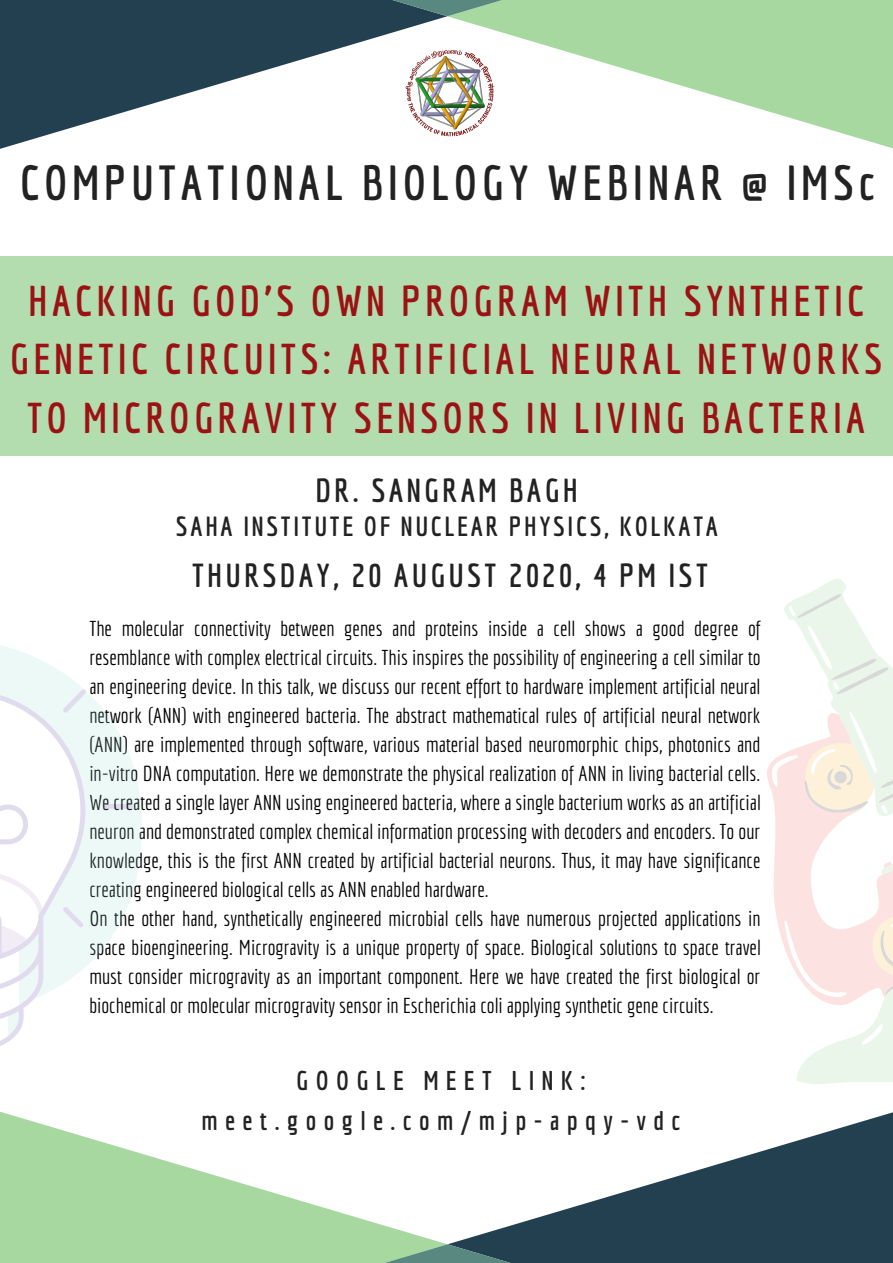
<style>
.page{position:relative;width:893px;height:1263px;background:#fff}
.page>*{position:absolute;margin:0;border:0;box-sizing:border-box;transform-origin:0 0}
.t1{font:700 48px "Economica";letter-spacing:.1em;color:#222}
.t2{font:700 42px/58.5px "Economica";letter-spacing:.1em;color:#9b1214;text-align:center}
.t3{font:700 32.47px "Economica";letter-spacing:.1em;color:#222}
.t4{font:700 27px "Economica";letter-spacing:.1em;color:#222}
.t5{font:700 26.47px/40.5px "Economica";letter-spacing:.28em;color:#222;text-align:center}
.t6{font:21px/29px "Economica";color:#000}
</style>
<div class="page">
<svg style="left:0;top:0;width:447px;height:149px;fill:#224050"></svg>
<svg style="left:447px;top:0;width:446px;height:149px;fill:#a6d8a0"></svg>
<svg style="left:233px;top:0;width:428px;height:16px;background:#628b79"></svg>
<svg style="left:449px;top:1112px;width:444px;height:151px;fill:#224050"></svg>
<svg style="left:0;top:1111px;width:446px;height:152px;fill:#a6d8a0"></svg>
<svg style="left:232px;top:1244px;width:430px;height:19px;background:#628c79"></svg>
<div style="left:0;top:257px;width:893px;height:199px;background:#b3ddae"></div>
<img style="left:406px;top:48px;width:88px;height:89px">
<svg style="left:133px;top:767px;width:9px;height:123px"></svg>
<svg style="left:0;top:645px;width:133px;height:401px"></svg>
<svg style="left:797px;top:579px;width:96px;height:505px"></svg>
<svg style="left:767px;top:594px;width:126px;height:192px"></svg>
<svg style="left:770px;top:606px;width:123px;height:471px"></svg>
<h1 class="t1" style="left:20px;top:154px;width:856px">COMPUTATIONAL BIOLOGY WEBINAR @ IMSc</h1>
<h2 class="t2" style="left:10px;top:271px;width:874px">HACKING GOD’S OWN PROGRAM WITH SYNTHETIC<br>GENETIC CIRCUITS: ARTIFICIAL NEURAL NETWORKS<br>TO MICROGRAVITY SENSORS IN LIVING BACTERIA</h2>
<h3 class="t3" style="left:315px;top:471px;width:264px">DR. SANGRAM BAGH</h3>
<p class="t4" style="left:176px;top:510px;width:543px">SAHA INSTITUTE OF NUCLEAR PHYSICS, KOLKATA</p>
<h3 class="t3" style="left:192px;top:556px;width:517px">THURSDAY, 20 AUGUST 2020, 4 PM IST</h3>
<p class="t6" style="left:89px;top:614px;width:673px">The molecular connectivity between genes and proteins inside a cell shows a good degree of resemblance with complex electrical circuits. This inspires the possibility of engineering a cell similar to an engineering device. In this talk, we discuss our recent effort to hardware implement artificial neural network (ANN) with engineered bacteria. The abstract mathematical rules of artificial neural network (ANN) are implemented through software, various material based neuromorphic chips, photonics and in-vitro DNA computation. Here we demonstrate the physical realization of ANN in living bacterial cells.<br>We created a single layer ANN using engineered bacteria, where a single bacterium works as an artificial neuron and demonstrated complex chemical information processing with decoders and encoders. To our knowledge, this is the first ANN created by artificial bacterial neurons. Thus, it may have significance creating engineered biological cells as ANN enabled hardware.<br>On the other hand, synthetically engineered microbial cells have numerous projected applications in space bioengineering. Microgravity is a unique property of space. Biological solutions to space travel must consider microgravity as an important component. Here we have created the first biological or biochemical or molecular microgravity sensor in Escherichia coli applying synthetic gene circuits.</p>
<p class="t5" style="left:201px;top:1060px;width:480px">GOOGLE MEET LINK: meet.google.com/mjp-apqy-vdc</p>
</div>
